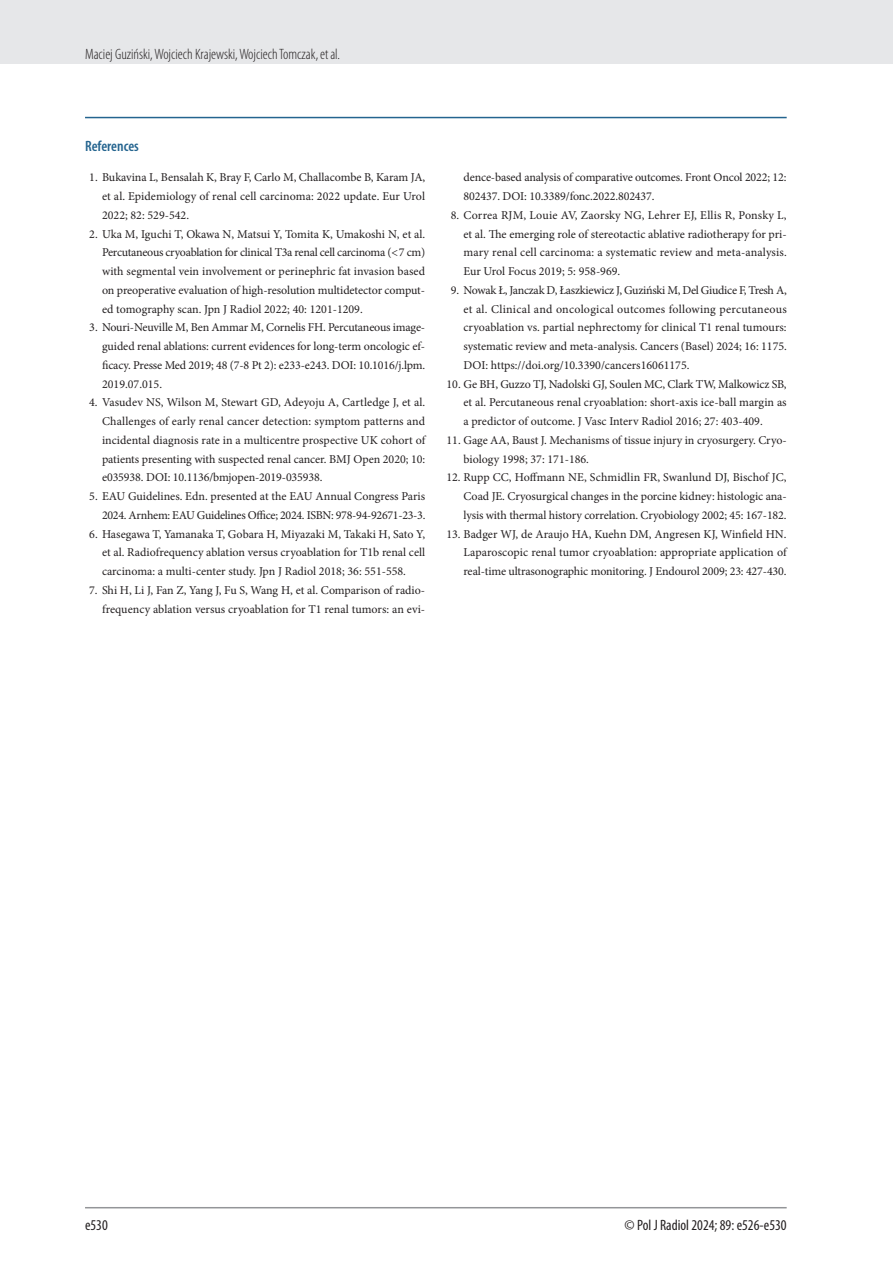
<style>
.page{position:relative;width:893px;height:1263px;background:#fff}
.page>*{position:absolute;margin:0;border:0;box-sizing:border-box;transform-origin:0 0}
.t1{font:300 condensed 15px "Myriad Pro";color:#231f20}
.t2{font:condensed 15px "Myriad Pro";color:#231f20}
.Pism{font:600 condensed 15px "Myriad Pro";color:#24648f}
.t3{font:12px/18.8px "Minion Pro";letter-spacing:-.005em;color:#231f20;text-align:justify}
</style>
<div class="page">
<div style="left:0;top:0;width:893px;height:64px;background:#e6e7e9"></div>
<hr style="left:85px;top:1207px;width:702px;height:1px;background:#939598">
<hr style="left:85px;top:117px;width:702px;height:1px;background:#24648f">
<p class="t1" style="left:85px;top:45px;width:256px">Maciej Guziński, Wojciech Krajewski, Wojciech Tomczak, et al.</p>
<p class="Pism" style="left:85px;top:137px;width:55px">References</p>
<p class="t3" style="left:102px;top:168px;width:325px;text-indent:-13px">1. Bukavina L, Bensalah K, Bray F, Carlo M, Challacombe B, Karam JA, et al. Epidemiology of renal cell carcinoma: 2022 update. Eur Urol 2022; 82: 529-542.</p>
<p class="t3" style="left:102px;top:224px;width:325px;text-indent:-13px">2. Uka M, Iguchi T, Okawa N, Matsui Y, Tomita K, Umakoshi N, et al.<br>Percutaneous cryoablation for clinical T3a renal cell carcinoma (&lt;7 cm) with segmental vein involvement or perinephric fat invasion based on preoperative evaluation of high-resolution multidetector comput&shy;ed tomography scan. Jpn J Radiol 2022; 40: 1201-1209.</p>
<p class="t3" style="left:102px;top:318px;width:325px;text-indent:-13px">3. Nouri-Neuville M, Ben Ammar M, Cornelis FH. Percutaneous image&shy;guided renal ablations: current evidences for long-term oncologic ef&shy;ficacy. Presse Med 2019; 48 (7-8 Pt 2): e233-e243. DOI: 10.1016/j.lpm.<br>2019.07.015.</p>
<p class="t3" style="left:102px;top:393px;width:325px;text-indent:-13px">4. Vasudev NS, Wilson M, Stewart GD, Adeyoju A, Cartledge J, et al.<br>Challenges of early renal cancer detection: symptom patterns and incidental diagnosis rate in a multicentre prospective UK cohort of patients presenting with suspected renal cancer. BMJ Open 2020; 10: e035938. DOI: 10.1136/bmjopen-2019-035938.</p>
<p class="t3" style="left:89px;top:487px;width:338px;text-align:right">5. EAU Guidelines. Edn. presented at the EAU Annual Congress Paris<br>2024. Arnhem: EAU Guidelines Office; 2024. ISBN: 978-94-92671-23-3.</p>
<p class="t3" style="left:102px;top:524px;width:325px;text-indent:-13px">6. Hasegawa T, Yamanaka T, Gobara H, Miyazaki M, Takaki H, Sato Y, et al. Radiofrequency ablation versus cryoablation for T1b renal cell carcinoma: a multi-center study. Jpn J Radiol 2018; 36: 551-558.</p>
<p class="t3" style="left:89px;top:581px;width:337px;text-align:right">7. Shi H, Li J, Fan Z, Yang J, Fu S, Wang H, et al. Comparison of radio&shy;frequency ablation versus cryoablation for T1 renal tumors: an evi-</p>
<p class="t3" style="left:463px;top:168px;width:325px">dence-based analysis of comparative outcomes. Front Oncol 2022; 12:<br>802437. DOI: 10.3389/fonc.2022.802437.</p>
<p class="t3" style="left:463px;top:206px;width:325px;text-indent:-13px">8. Correa RJM, Louie AV, Zaorsky NG, Lehrer EJ, Ellis R, Ponsky L, et al. The emerging role of stereotactic ablative radiotherapy for pri&shy;mary renal cell carcinoma: a systematic review and meta-analysis.<br>Eur Urol Focus 2019; 5: 958-969.</p>
<p class="t3" style="left:463px;top:281px;width:325px;text-indent:-13px">9. Nowak Ł, Janczak D, Łaszkiewicz J, Guziński M, Del Giudice F, Tresh A, et al. Clinical and oncological outcomes following percutaneous cryoablation vs. partial nephrectomy for clinical T1 renal tumours: systematic review and meta-analysis. Cancers (Basel) 2024; 16: 1175.<br>DOI: https://doi.org/10.3390/cancers16061175.</p>
<p class="t3" style="left:463px;top:374px;width:325px;text-indent:-17px">10. Ge BH, Guzzo TJ, Nadolski GJ, Soulen MC, Clark TW, Malkowicz SB, et al. Percutaneous renal cryoablation: short-axis ice-ball margin as a predictor of outcome. J Vasc Interv Radiol 2016; 27: 403-409.</p>
<p class="t3" style="left:463px;top:431px;width:325px;text-indent:-17px">11. Gage AA, Baust J. Mechanisms of tissue injury in cryosurgery. Cryo&shy;biology 1998; 37: 171-186.</p>
<p class="t3" style="left:463px;top:468px;width:325px;text-indent:-17px">12. Rupp CC, Hoffmann NE, Schmidlin FR, Swanlund DJ, Bischof JC, Coad JE. Cryosurgical changes in the porcine kidney: histologic ana&shy;lysis with thermal history correlation. Cryobiology 2002; 45: 167-182.</p>
<p class="t3" style="left:463px;top:524px;width:325px;text-indent:-17px">13. Badger WJ, de Araujo HA, Kuehn DM, Angresen KJ, Winfield HN.<br>Laparoscopic renal tumor cryoablation: appropriate application of real-time ultrasonographic monitoring. J Endourol 2009; 23: 427-430.</p>
<p class="t2" style="left:85px;top:1216px;width:24px">e530</p>
<p class="t2" style="left:625px;top:1216px;width:164px">© Pol J Radiol 2024; 89: e526-e530</p>
</div>
